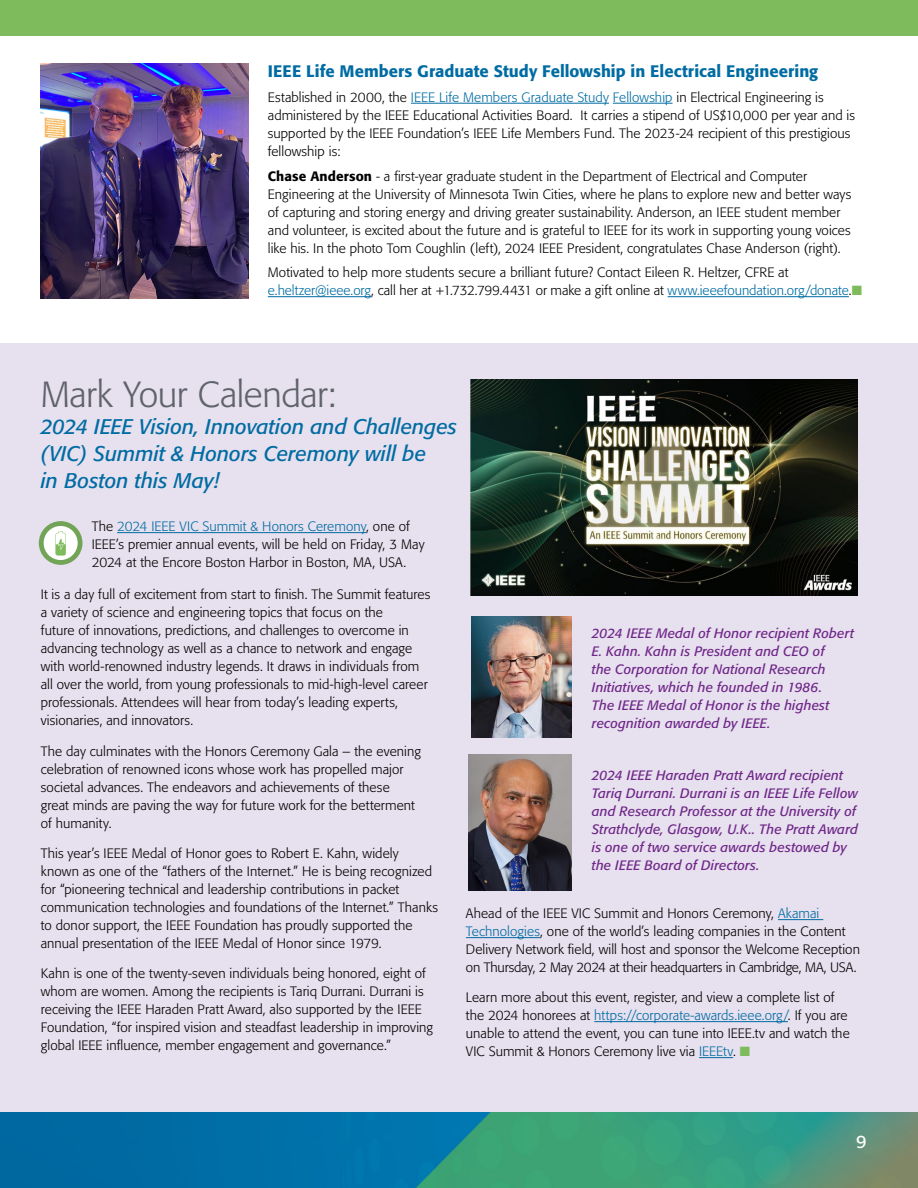
<style>
.page{position:relative;width:918px;height:1188px;background:#fff}
.page>*{position:absolute;margin:0;border:0;box-sizing:border-box;transform-origin:0 0}
.t1{font:300 36px "Formata";letter-spacing:-.015em;color:#5f636a}
.t2{font:italic 21px/27px "Formata";letter-spacing:-.005em;color:#006ca3}
.t3{font:18px "Formata";color:#fff}
.t4{font:500 16.5px "Formata";letter-spacing:.005em;color:#006ca3}
.t5{font:300 13.5px/18px "Formata";letter-spacing:.005em;color:#000}
.t6{font:italic 13.5px/18px "Formata";letter-spacing:.01em;color:#6f2789}
.s1{color:#006ca3}
.s2{font-weight:500}
.s3{color:#7dbb5d}
</style>
<div class="page">
<div style="left:0;top:343px;width:918px;height:780px;background:#e7e0ee"></div>
<div style="left:0;top:0;width:918px;height:35px;background:#7dbb5d"></div>
<img style="left:18px;top:1112px;width:900px;height:76px">
<img style="left:0;top:1112px;width:18px;height:76px">
<hr style="left:117px;top:532px;width:249px;height:1px;background:#006ca3">
<hr style="left:778px;top:919px;width:45px;height:1px;background:#006ca3">
<hr style="left:466px;top:937px;width:74px;height:1px;background:#006ca3">
<hr style="left:594px;top:1021px;width:194px;height:1px;background:#006ca3">
<hr style="left:699px;top:1057px;width:34px;height:1px;background:#006ca3">
<hr style="left:411px;top:103px;width:198px;height:1px;background:#006ca3">
<hr style="left:613px;top:103px;width:60px;height:1px;background:#006ca3">
<hr style="left:268px;top:296px;width:103px;height:1px;background:#006ca3">
<hr style="left:668px;top:296px;width:181px;height:1px;background:#006ca3">
<img style="left:470px;top:380px;width:387px;height:215px">
<img style="left:41px;top:64px;width:207px;height:235px">
<img style="left:472px;top:616px;width:99px;height:121px">
<img style="left:468px;top:755px;width:103px;height:136px">
<svg style="left:39px;top:521px;width:44px;height:44px"></svg>
<div style="left:44px;top:526px;width:34px;height:34px;background:#fff;border-radius:50%"></div>
<svg style="left:56px;top:531px;width:10px;height:24px"></svg>
<p class="t4" style="left:268px;top:61px;width:552px">IEEE Life Members Graduate Study Fellowship in Electrical Engineering</p>
<p class="t5" style="left:268px;top:88px;width:589px">Established in 2000, the <span class="s1">IEEE Life Members Graduate Study Fellowship</span> in Electrical Engineering is administered by the IEEE Educational Activities Board. It carries a stipend of US$10,000 per year and is supported by the IEEE Foundation’s IEEE Life Members Fund. The 2023-24 recipient of this prestigious fellowship is:</p>
<p class="t5" style="left:268px;top:167px;width:585px"><span class="s2">Chase Anderson</span> - a first-year graduate student in the Department of Electrical and Computer Engineering at the University of Minnesota Twin Cities, where he plans to explore new and better ways of capturing and storing energy and driving greater sustainability. Anderson, an IEEE student member and volunteer, is excited about the future and is grateful to IEEE for its work in supporting young voices like his. In the photo Tom Coughlin (left), 2024 IEEE President, congratulates Chase Anderson (right).</p>
<p class="t5" style="left:268px;top:264px;width:596px">Motivated to help more students secure a brilliant future? Contact Eileen R. Heltzer, CFRE at <span class="s1">e.heltzer@ieee.org</span>, call her at +1.732.799.4431 or make a gift online at <span class="s1">www.ieeefoundation.org/donate</span>.<span class="s3">■</span></p>
<h1 class="t1" style="left:41px;top:373px;width:297px">Mark Your Calendar:</h1>
<h2 class="t2" style="left:41px;top:413px;width:418px">2024 IEEE Vision, Innovation and Challenges (VIC) Summit &amp; Honors Ceremony will be<br>in Boston this May!</h2>
<p class="t5" style="left:92px;top:518px;width:334px">The <span class="s1">2024 IEEE VIC Summit &amp; Honors Ceremony</span>, one of<br>IEEE’s premier annual events, will be held on Friday, 3 May<br>2024 at the Encore Boston Harbor in Boston, MA, USA.</p>
<p class="t5" style="left:41px;top:585px;width:391px">It is a day full of excitement from start to finish. The Summit features a variety of science and engineering topics that focus on the<br>future of innovations, predictions, and challenges to overcome in advancing technology as well as a chance to network and engage with world-renowned industry legends. It draws in individuals from all over the world, from young professionals to mid-high-level career professionals. Attendees will hear from today’s leading experts, visionaries, and innovators.</p>
<p class="t5" style="left:41px;top:743px;width:382px">The day culminates with the Honors Ceremony Gala – the evening celebration of renowned icons whose work has propelled major societal advances. The endeavors and achievements of these great minds are paving the way for future work for the betterment of humanity.</p>
<p class="t5" style="left:41px;top:845px;width:399px">This year’s IEEE Medal of Honor goes to Robert E. Kahn, widely known as one of the “fathers of the Internet.” He is being recognized for “pioneering technical and leadership contributions in packet communication technologies and foundations of the Internet.” Thanks to donor support, the IEEE Foundation has proudly supported the annual presentation of the IEEE Medal of Honor since 1979.</p>
<p class="t5" style="left:41px;top:965px;width:394px">Kahn is one of the twenty-seven individuals being honored, eight of whom are women. Among the recipients is Tariq Durrani. Durrani is receiving the IEEE Haraden Pratt Award, also supported by the IEEE Foundation, “for inspired vision and steadfast leadership in improving global IEEE influence, member engagement and governance.”</p>
<p class="t6" style="left:592px;top:624px;width:264px">2024 IEEE Medal of Honor recipient Robert E. Kahn. Kahn is President and CEO of<br>the Corporation for National Research Initiatives, which he founded in 1986.<br>The IEEE Medal of Honor is the highest recognition awarded by IEEE.</p>
<p class="t6" style="left:592px;top:766px;width:268px">2024 IEEE Haraden Pratt Award recipient Tariq Durrani. Durrani is an IEEE Life Fellow and Research Professor at the University of Strathclyde, Glasgow, U.K.. The Pratt Award is one of two service awards bestowed by the IEEE Board of Directors.</p>
<p class="t5" style="left:466px;top:905px;width:396px">Ahead of the IEEE VIC Summit and Honors Ceremony, <span class="s1">Akamai Technologies</span>, one of the world’s leading companies in the Content Delivery Network field, will host and sponsor the Welcome Reception on Thursday, 2 May 2024 at their headquarters in Cambridge, MA, USA.</p>
<p class="t5" style="left:466px;top:989px;width:385px">Learn more about this event, register, and view a complete list of the 2024 honorees at <span class="s1">https://corporate-awards.ieee.org/</span>. If you are unable to attend the event, you can tune into IEEE.tv and watch the VIC Summit &amp; Honors Ceremony live via <span class="s1">IEEEtv</span>. <span class="s3">■</span></p>
<h3 class="t3" style="left:856px;top:1130px;width:12px">9</h3>
</div>
